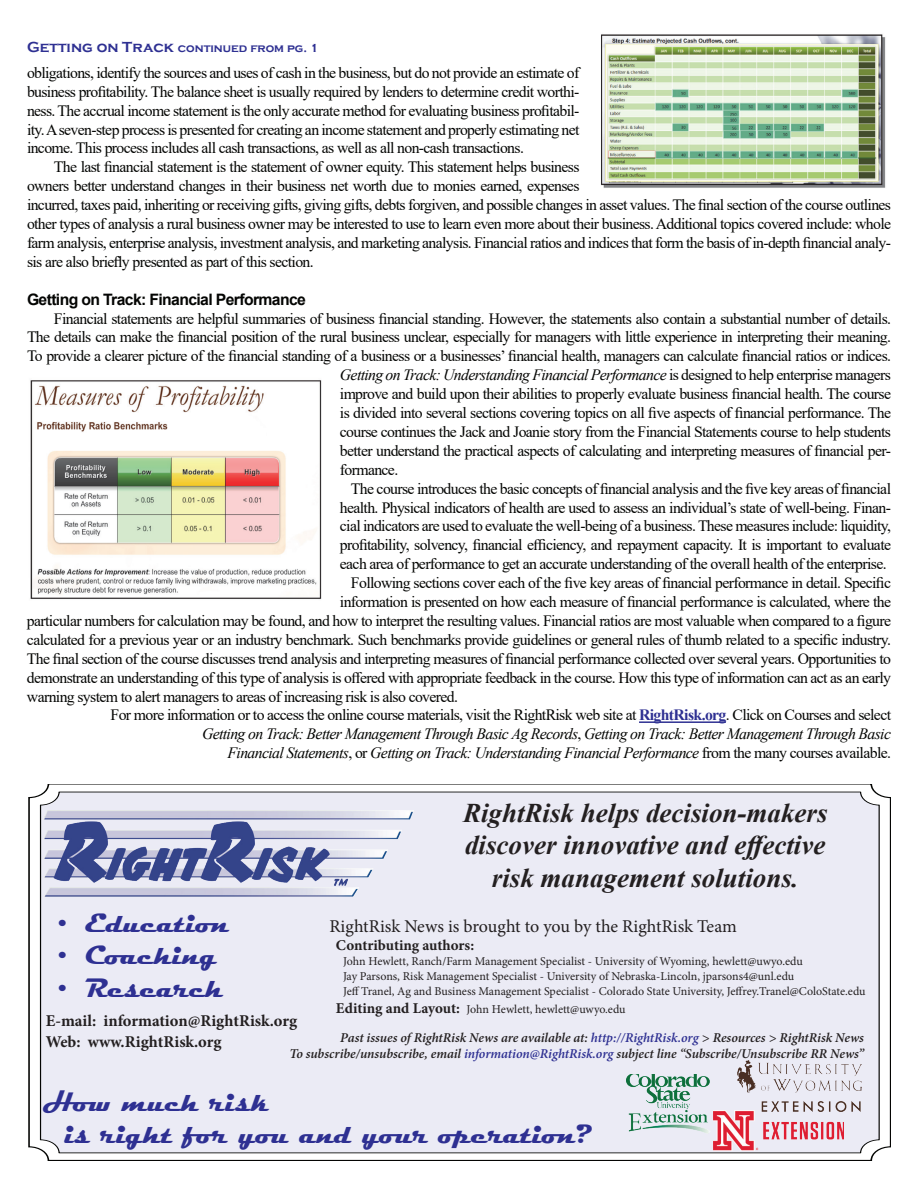
<style>
.page{position:relative;width:918px;height:1188px;background:#fff}
.page>*{position:absolute;margin:0;border:0;box-sizing:border-box;transform-origin:0 0}
.t1{font:italic 700 27px/32.4px "Times New Roman";color:#231f20;text-align:center}
.t2{font:700 27px/32.4px "Magneto";color:#2e3092}
.t3{font:18px "Minion Pro";letter-spacing:-.005em;color:#231f20}
.t4{font:700 16.5px/21.6px "Minion Pro";color:#231f20}
.t5{font:15.75px/18.9px "Times New Roman";letter-spacing:-.04em;color:#040503;text-align:justify}
.t6{font:italic 15.75px "Times New Roman";letter-spacing:-.04em;color:#040503}
.t7{font:700 15.75px "Arial";letter-spacing:-.04em;color:#040503}
.t8{font:700 15px "Minion Pro";letter-spacing:-.005em;color:#231f20}
.t9{font:italic 600 13.5px/16.2px "Minion Pro";letter-spacing:-.005em;color:#231f20;text-align:right}
.t10{font:12px/15px "Minion Pro";letter-spacing:-.005em;color:#231f20}
.t11{font:700 12px "Copperplate Gothic";color:#2e3092}
.s1{font-size:15px}
.s2{font-style:normal}
.s3{font-weight:700;color:#2e3092}
.s4{font-weight:700;font-size:15px}
.s5{color:#2e3092}
</style>
<div class="page">
<hr style="left:639px;top:721px;width:87px;height:2px;background:#2e3092">
<svg style="left:28px;top:784px;width:863px;height:377px;background:#e8e8f1"></svg>
<img style="left:44px;top:810px;width:370px;height:86px">
<img style="left:627px;top:1074px;width:86px;height:60px">
<img style="left:714px;top:1110px;width:130px;height:41px">
<img style="left:738px;top:1060px;width:123px;height:51px">
<img style="left:601px;top:34px;width:285px;height:154px">
<img style="left:30px;top:380px;width:292px;height:220px">
<p class="t11" style="left:27px;top:41px;width:293px"><span class="s1">Getting on Track</span> continued from pg. 1</p>
<p class="t5" style="left:27px;top:63px;width:554px">obligations, identify the sources and uses of cash in the business, but do not provide an estimate of business profitability. The balance sheet is usually required by lenders to determine credit worthi&shy;ness. The accrual income statement is the only accurate method for evaluating business profitabil&shy;ity. A seven-step process is presented for creating an income statement and properly estimating net income. This process includes all cash transactions, as well as all non-cash transactions.</p>
<p class="t5" style="left:27px;top:157px;width:866px;text-align:left;text-indent:27px">The last financial statement is the statement of owner equity. This statement helps business<br>owners better understand changes in their business net worth due to monies earned, expenses<br>incurred, taxes paid, inheriting or receiving gifts, giving gifts, debts forgiven, and possible changes in asset values. The final section of the course outlines other types of analysis a rural business owner may be interested to use to learn even more about their business. Additional topics covered include: whole farm analysis, enterprise analysis, investment analysis, and marketing analysis. Financial ratios and indices that form the basis of in-depth financial analy&shy;sis are also briefly presented as part of this section.</p>
<p class="t7" style="left:27px;top:288px;width:280px">Getting on Track: Financial Performance</p>
<p class="t5" style="left:54px;top:308px;width:839px">Financial statements are helpful summaries of business financial standing. However, the statements also contain a substantial number of details.</p>
<p class="t5" style="left:27px;top:327px;width:866px">The details can make the financial position of the rural business unclear, especially for managers with little experience in interpreting their meaning.</p>
<p class="t5" style="left:27px;top:346px;width:866px">To provide a clearer picture of the financial standing of a business or a businesses’ financial health, managers can calculate financial ratios or indices.</p>
<p class="t6" style="left:340px;top:364px;width:553px">Getting on Track: Understanding Financial Performance <span class="s2">is designed to help enterprise managers</span></p>
<p class="t5" style="left:340px;top:384px;width:553px">improve and build upon their abilities to properly evaluate business financial health. The course</p>
<p class="t5" style="left:340px;top:403px;width:553px">is divided into several sections covering topics on all five aspects of financial performance. The</p>
<p class="t5" style="left:340px;top:422px;width:553px">course continues the Jack and Joanie story from the Financial Statements course to help students</p>
<p class="t5" style="left:340px;top:441px;width:553px">better understand the practical aspects of calculating and interpreting measures of financial per-</p>
<p class="t5" style="left:340px;top:460px;width:60px">formance.</p>
<p class="t5" style="left:351px;top:478px;width:542px">The course introduces the basic concepts of financial analysis and the five key areas of financial</p>
<p class="t5" style="left:340px;top:497px;width:553px">health. Physical indicators of health are used to assess an individual’s state of well-being. Finan-</p>
<p class="t5" style="left:340px;top:516px;width:553px">cial indicators are used to evaluate the well-being of a business. These measures include: liquidity,</p>
<p class="t5" style="left:340px;top:535px;width:553px">profitability, solvency, financial efficiency, and repayment capacity. It is important to evaluate</p>
<p class="t5" style="left:340px;top:554px;width:548px">each area of performance to get an accurate understanding of the overall health of the enterprise.</p>
<p class="t5" style="left:351px;top:573px;width:542px">Following sections cover each of the five key areas of financial performance in detail. Specific</p>
<p class="t5" style="left:340px;top:592px;width:553px">information is presented on how each measure of financial performance is calculated, where the</p>
<p class="t5" style="left:27px;top:611px;width:866px">particular numbers for calculation may be found, and how to interpret the resulting values. Financial ratios are most valuable when compared to a figure</p>
<p class="t5" style="left:27px;top:630px;width:866px">calculated for a previous year or an industry benchmark. Such benchmarks provide guidelines or general rules of thumb related to a specific industry.</p>
<p class="t5" style="left:27px;top:649px;width:866px">The final section of the course discusses trend analysis and interpreting measures of financial performance collected over several years. Opportunities to</p>
<p class="t5" style="left:27px;top:667px;width:866px">demonstrate an understanding of this type of analysis is offered with appropriate feedback in the course. How this type of information can act as an early</p>
<p class="t5" style="left:27px;top:686px;width:433px">warning system to alert managers to areas of increasing risk is also covered.</p>
<p class="t5" style="left:111px;top:705px;width:782px">For more information or to access the online course materials, visit the RightRisk web site at <span class="s3">RightRisk.org</span>. Click on Courses and select</p>
<p class="t6" style="left:202px;top:723px;width:690px">Getting on Track: Better Management Through Basic Ag Records<span class="s2">,</span> Getting on Track: Better Management Through Basic</p>
<p class="t6" style="left:228px;top:742px;width:665px">Financial Statements<span class="s2">, or</span> Getting on Track: Understanding Financial Performance <span class="s2">from the many courses available.</span></p>
<h1 class="t1" style="left:463px;top:796px;width:366px">RightRisk helps decision-makers discover innovative and effective risk management solutions.</h1>
<h1 class="t2" style="left:58px;top:908px;width:173px">• Education</h1>
<h1 class="t2" style="left:58px;top:940px;width:161px">• Coaching</h1>
<h1 class="t2" style="left:58px;top:972px;width:167px">• Research</h1>
<p class="t3" style="left:329px;top:914px;width:409px">RightRisk News is brought to you by the RightRisk Team</p>
<p class="t8" style="left:336px;top:935px;width:140px">Contributing authors:</p>
<p class="t10" style="left:343px;top:954px;width:524px">John Hewlett, Ranch/Farm Management Specialist - University of Wyoming, hewlett@uwyo.edu<br>Jay Parsons, Risk Management Specialist - University of Nebraska-Lincoln, jparsons4@unl.edu<br>Jeff Tranel, Ag and Business Management Specialist - Colorado State University, Jeffrey.Tranel@ColoState.edu</p>
<p class="t10" style="left:336px;top:1002px;width:291px"><span class="s4">Editing and Layout:</span> John Hewlett, hewlett@uwyo.edu</p>
<p class="t9" style="left:289px;top:1030px;width:576px">Past issues of RightRisk News are available at: <span class="s5">http://RightRisk.org</span> &gt; Resources &gt; RightRisk News<br>To subscribe/unsubscribe, email <span class="s5">information@RightRisk.org</span> subject line “Subscribe/Unsubscribe RR News”</p>
<p class="t4" style="left:46px;top:1009px;width:253px">E-mail: information@RightRisk.org<br>Web: www.RightRisk.org</p>
<h1 class="t2" style="left:64px;top:1087px;width:528px;text-indent:-21px">How much risk<br>is right for you and your operation?</h1>
</div>
